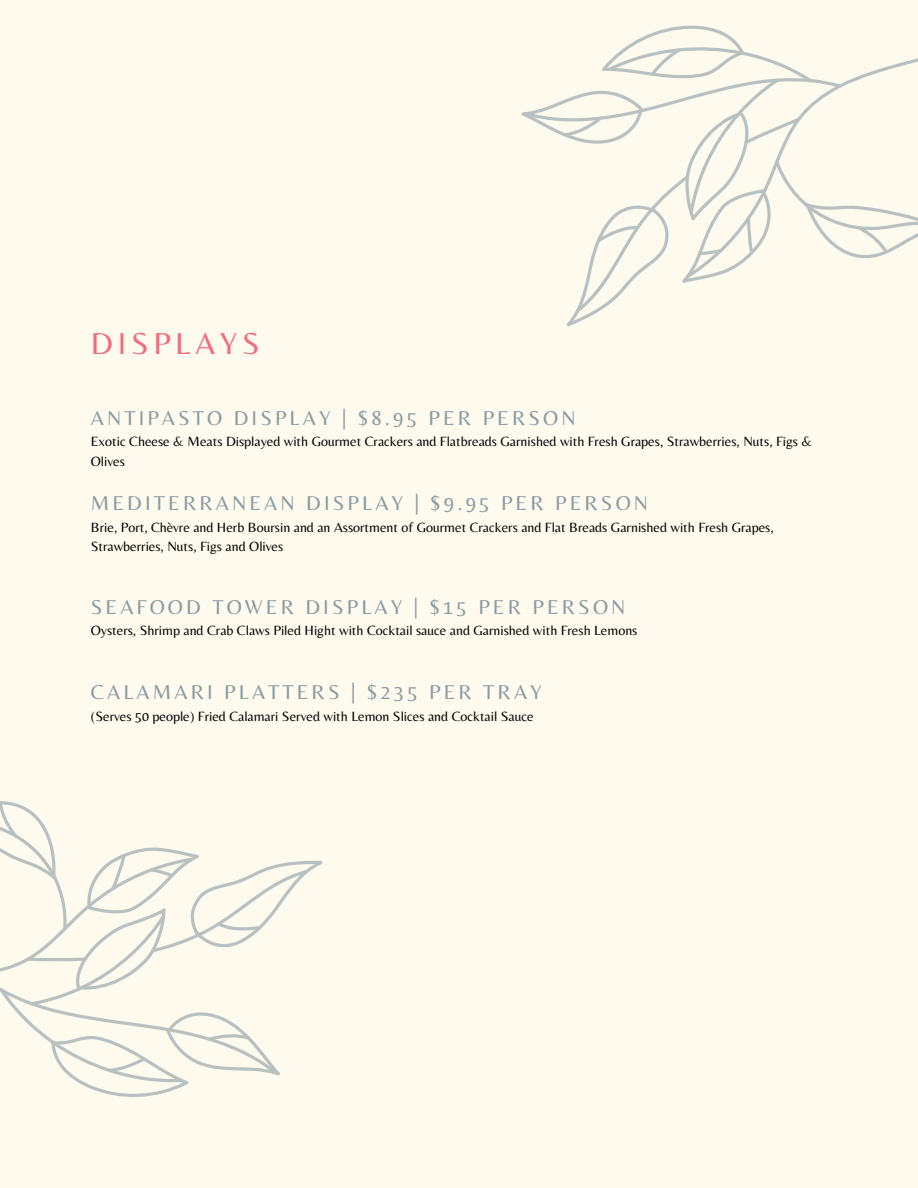
<style>
.page{position:relative;width:918px;height:1188px;background:#fffaee}
.page>*{position:absolute;margin:0;border:0;box-sizing:border-box;transform-origin:0 0}
.t1{font:31.5px "Belleza";letter-spacing:.15em;color:#f26b7e}
.t2{font:20.85px "Belleza";letter-spacing:.15em;color:#879ca1}
.t3{font:13.95px/19.2px "Belleza";color:#000}
</style>
<div class="page">
<svg style="left:521px;top:26px;width:397px;height:300px"></svg>
<svg style="left:0;top:801px;width:323px;height:296px"></svg>
<h1 class="t1" style="left:91px;top:324px;width:170px">DISPLAYS</h1>
<h2 class="t2" style="left:91px;top:406px;width:486px">ANTIPASTO DISPLAY | $8.95 PER PERSON</h2>
<p class="t3" style="left:91px;top:432px;width:723px">Exotic Cheese &amp; Meats Displayed with Gourmet Crackers and Flatbreads Garnished with Fresh Grapes, Strawberries, Nuts, Figs &amp;<br>Olives</p>
<h2 class="t2" style="left:91px;top:491px;width:559px">MEDITERRANEAN DISPLAY | $9.95 PER PERSON</h2>
<p class="t3" style="left:91px;top:517px;width:684px">Brie, Port, Chèvre and Herb Boursin and an Assortment of Gourmet Crackers and Flat Breads Garnished with Fresh Grapes,<br>Strawberries, Nuts, Figs and Olives</p>
<h2 class="t2" style="left:91px;top:594px;width:536px">SEAFOOD TOWER DISPLAY | $15 PER PERSON</h2>
<p class="t3" style="left:91px;top:621px;width:548px">Oysters, Shrimp and Crab Claws Piled Hight with Cocktail sauce and Garnished with Fresh Lemons</p>
<h2 class="t2" style="left:91px;top:680px;width:453px">CALAMARI PLATTERS | $235 PER TRAY</h2>
<p class="t3" style="left:91px;top:706px;width:444px">(Serves 50 people) Fried Calamari Served with Lemon Slices and Cocktail Sauce</p>
</div>
